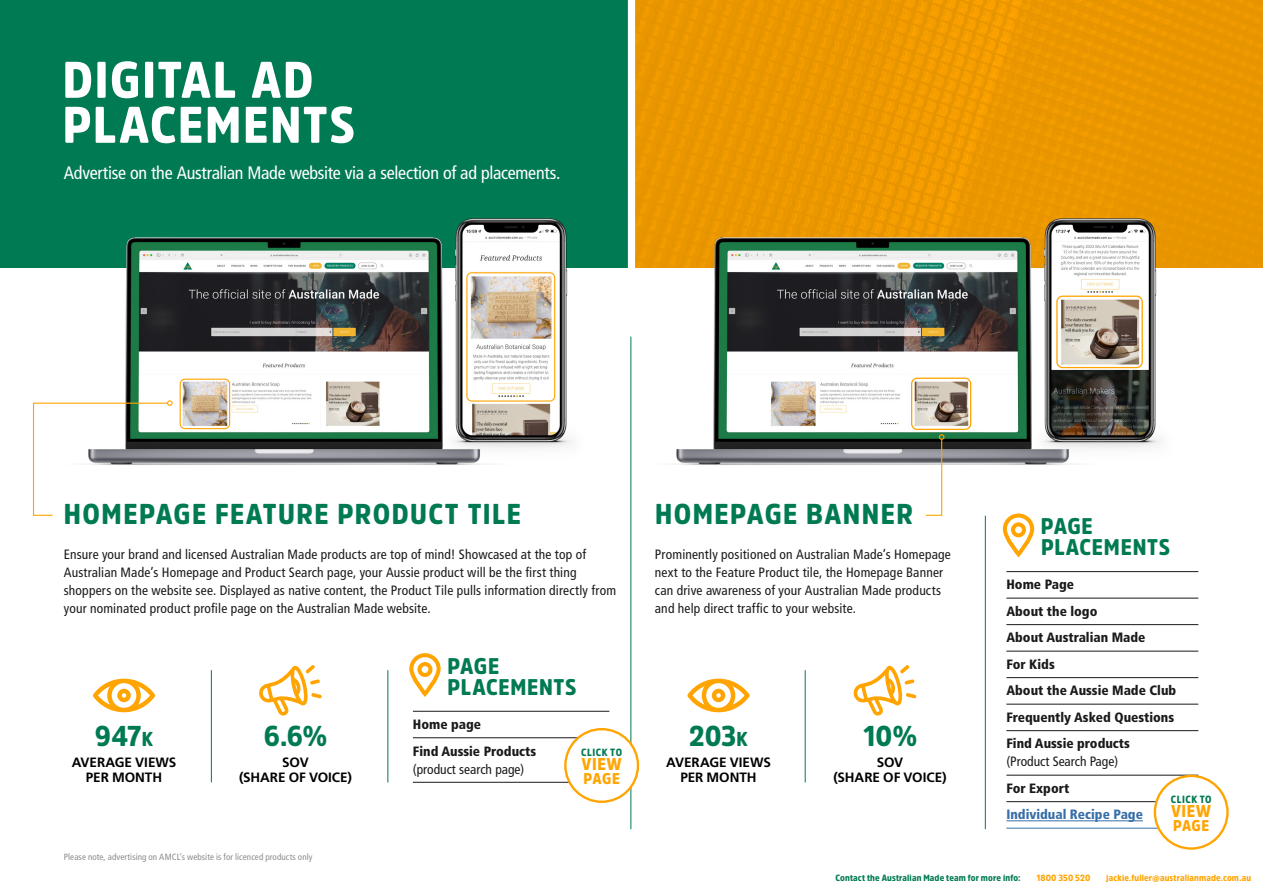
<style>
.page{position:relative;width:1263px;height:893px;background:#fff}
.page>*{position:absolute;margin:0;border:0;box-sizing:border-box;transform-origin:0 0}
.t1{font:900 51px/45px "Amsi Pro Narw";letter-spacing:.03em;color:#fff}
.t2{font:900 28.5px "Amsi Pro Narw";letter-spacing:.05em;color:#007a53}
.t3{font:900 22.5px/21px "Amsi Pro Narw";letter-spacing:.03em;color:#007a53}
.t4{font:condensed 18px "Frutiger LT Std";letter-spacing:-.015em;color:#fff}
.t5{font:900 16.95px "Amsi Pro Narw";letter-spacing:.035em;color:#ffa400}
.t6{font:900 15.45px "Amsi Pro Narw";letter-spacing:.02em;color:#ffa400}
.t7{font:condensed 13.5px/18px "Frutiger LT Std";letter-spacing:.015em;color:#1a1a1a}
.t8{font:900 condensed 13.5px/26.5px "Frutiger LT Std";color:#1a1a1a}
.t9{font:700 13.5px/15px "Frutiger LT Std";letter-spacing:-.005em;color:#000;text-align:center}
.t10{font:900 condensed 13.5px "Frutiger LT Std";color:#376ea8}
.t11{font:900 10.35px "Amsi Pro Narw";letter-spacing:.045em;color:#007a53}
.t12{font:condensed 9px "Frutiger LT Std";letter-spacing:.01em;color:#8a8c8e}
.t13{font:900 9px "Amsi Pro Narw";letter-spacing:.015em;color:#ffa400}
.t14{font:900 9px "Amsi Pro Narw";letter-spacing:.015em;color:#007a53}
.s1{font-size:19.95px}
</style>
<div class="page">
<img style="left:636px;top:0;width:627px;height:268px">
<div style="left:0;top:0;width:631px;height:268px;background:#007a53"></div>
<div style="left:628px;top:0;width:7px;height:290px;background:#fff"></div>
<img style="left:125px;top:237px;width:286px;height:228px">
<div style="left:180px;top:379px;width:50px;height:50px;border:1px solid #ffa400;border-radius:5px"></div>
<img style="left:411px;top:194px;width:221px;height:287px">
<div style="left:466px;top:272px;width:89px;height:130px;border:1px solid #ffa400;border-radius:5px"></div>
<hr style="left:413px;top:711px;width:196px;height:1px;background:#1a1a1a">
<hr style="left:413px;top:737px;width:196px;height:1px;background:#1a1a1a">
<hr style="left:413px;top:782px;width:196px;height:1px;background:#1a1a1a">
<div style="left:409px;top:653px;width:32px;height:43px;border:4px solid #ffa400;border-radius:14px"></div>
<div style="left:417px;top:662px;width:15px;height:15px;border:4px solid #ffa400;border-radius:50%"></div>
<svg style="left:93px;top:679px;width:62px;height:33px"></svg>
<svg style="left:259px;top:665px;width:63px;height:51px"></svg>
<hr style="left:211px;top:670px;width:1px;height:112px;background:#007a53">
<hr style="left:388px;top:670px;width:1px;height:112px;background:#007a53">
<svg style="left:32px;top:400px;width:141px;height:116px"></svg>
<svg style="left:687px;top:679px;width:63px;height:33px"></svg>
<hr style="left:805px;top:670px;width:1px;height:112px;background:#007a53">
<hr style="left:985px;top:516px;width:1px;height:313px;background:#007a53">
<hr style="left:1006px;top:571px;width:192px;height:1px;background:#1a1a1a">
<hr style="left:1006px;top:598px;width:192px;height:1px;background:#1a1a1a">
<hr style="left:1006px;top:624px;width:192px;height:1px;background:#1a1a1a">
<hr style="left:1006px;top:651px;width:192px;height:1px;background:#1a1a1a">
<hr style="left:1006px;top:677px;width:192px;height:1px;background:#1a1a1a">
<hr style="left:1006px;top:704px;width:192px;height:1px;background:#1a1a1a">
<hr style="left:1006px;top:730px;width:192px;height:1px;background:#1a1a1a">
<hr style="left:1006px;top:775px;width:192px;height:1px;background:#1a1a1a">
<hr style="left:1006px;top:801px;width:192px;height:1px;background:#1a1a1a">
<hr style="left:1006px;top:828px;width:192px;height:1px;background:#376ea8">
<hr style="left:1006px;top:820px;width:137px;height:1px;background:#376ea8">
<div style="left:1003px;top:513px;width:31px;height:43px;border:4px solid #ffa400;border-radius:14px"></div>
<div style="left:1011px;top:522px;width:15px;height:15px;border:4px solid #ffa400;border-radius:50%"></div>
<hr style="left:631px;top:337px;width:1px;height:492px;background:#007a53">
<svg style="left:853px;top:665px;width:64px;height:51px"></svg>
<img style="left:639px;top:204px;width:361px;height:261px">
<div style="left:911px;top:378px;width:60px;height:52px;border:1px solid #ffa400;border-radius:6px"></div>
<img style="left:1000px;top:194px;width:222px;height:271px">
<div style="left:1056px;top:296px;width:87px;height:72px;border:1px solid #ffa400;border-radius:6px"></div>
<svg style="left:925px;top:434px;width:19px;height:82px"></svg>
<div style="left:1155px;top:776px;width:72px;height:72px;background:#fff;border-radius:50%"></div>
<div style="left:1154px;top:775px;width:75px;height:75px;border:2px solid #ffa400;border-radius:50%"></div>
<div style="left:565px;top:729px;width:73px;height:73px;background:#fff;border-radius:50%"></div>
<div style="left:564px;top:728px;width:75px;height:75px;border:2px solid #ffa400;border-radius:50%"></div>
<h1 class="t1" style="left:63px;top:56px;width:294px">DIGITAL AD<br>PLACEMENTS</h1>
<h3 class="t4" style="left:64px;top:162px;width:498px">Advertise on the Australian Made website via a selection of ad placements.</h3>
<h2 class="t2" style="left:64px;top:495px;width:458px">HOMEPAGE FEATURE PRODUCT TILE</h2>
<p class="t7" style="left:64px;top:546px;width:554px">Ensure your brand and licensed Australian Made products are top of mind! Showcased at the top of Australian Made’s Homepage and Product Search page, your Aussie product will be the first thing shoppers on the website see. Displayed as native content, the Product Tile pulls information directly from your nominated product profile page on the Australian Made website.</p>
<h2 class="t2" style="left:95px;top:716px;width:60px">947<span class="s1">k</span></h2>
<p class="t9" style="left:72px;top:755px;width:106px">AVERAGE VIEWS<br>PER MONTH</p>
<h2 class="t2" style="left:264px;top:716px;width:65px">6.6%</h2>
<p class="t9" style="left:239px;top:755px;width:114px">SOV<br>(SHARE OF VOICE)</p>
<p class="t12" style="left:64px;top:851px;width:250px">Please note, advertising on AMCL’s website is for licenced products only</p>
<h3 class="t3" style="left:447px;top:655px;width:131px">PAGE<br>PLACEMENTS</h3>
<p class="t8" style="left:413px;top:711px;width:125px">Home page<br>Find Aussie Products</p>
<p class="t7" style="left:413px;top:760px;width:113px">(product search page)</p>
<p class="t11" style="left:581px;top:745px;width:42px">CLICK TO</p>
<p class="t5" style="left:581px;top:753px;width:42px">VIEW</p>
<p class="t6" style="left:584px;top:768px;width:38px">PAGE</p>
<h2 class="t2" style="left:655px;top:495px;width:259px">HOMEPAGE BANNER</h2>
<p class="t7" style="left:655px;top:546px;width:297px">Prominently positioned on Australian Made’s Homepage next to the Feature Product tile, the Homepage Banner can drive awareness of your Australian Made products and help direct traffic to your website.</p>
<h2 class="t2" style="left:689px;top:716px;width:60px">203<span class="s1">k</span></h2>
<p class="t9" style="left:666px;top:755px;width:106px">AVERAGE VIEWS<br>PER MONTH</p>
<h2 class="t2" style="left:863px;top:716px;width:55px">10%</h2>
<p class="t9" style="left:833px;top:755px;width:114px">SOV<br>(SHARE OF VOICE)</p>
<h3 class="t3" style="left:1041px;top:515px;width:131px">PAGE<br>PLACEMENTS</h3>
<p class="t8" style="left:1006px;top:571px;width:171px">Home Page<br>About the logo<br>About Australian Made<br>For Kids<br>About the Aussie Made Club<br>Frequently Asked Questions<br>Find Aussie products</p>
<p class="t7" style="left:1006px;top:753px;width:113px">(Product Search Page)</p>
<p class="t8" style="left:1006px;top:775px;width:64px">For Export</p>
<p class="t10" style="left:1006px;top:807px;width:138px">Individual Recipe Page</p>
<p class="t11" style="left:1171px;top:792px;width:42px">CLICK TO</p>
<p class="t5" style="left:1171px;top:800px;width:42px">VIEW</p>
<p class="t6" style="left:1173px;top:815px;width:38px">PAGE</p>
<p class="t14" style="left:835px;top:872px;width:187px">Contact the Australian Made team for more info:</p>
<p class="t13" style="left:1036px;top:872px;width:55px">1800 350 520</p>
<p class="t13" style="left:1106px;top:872px;width:146px">jackie.fuller@australianmade.com.au</p>
</div>
